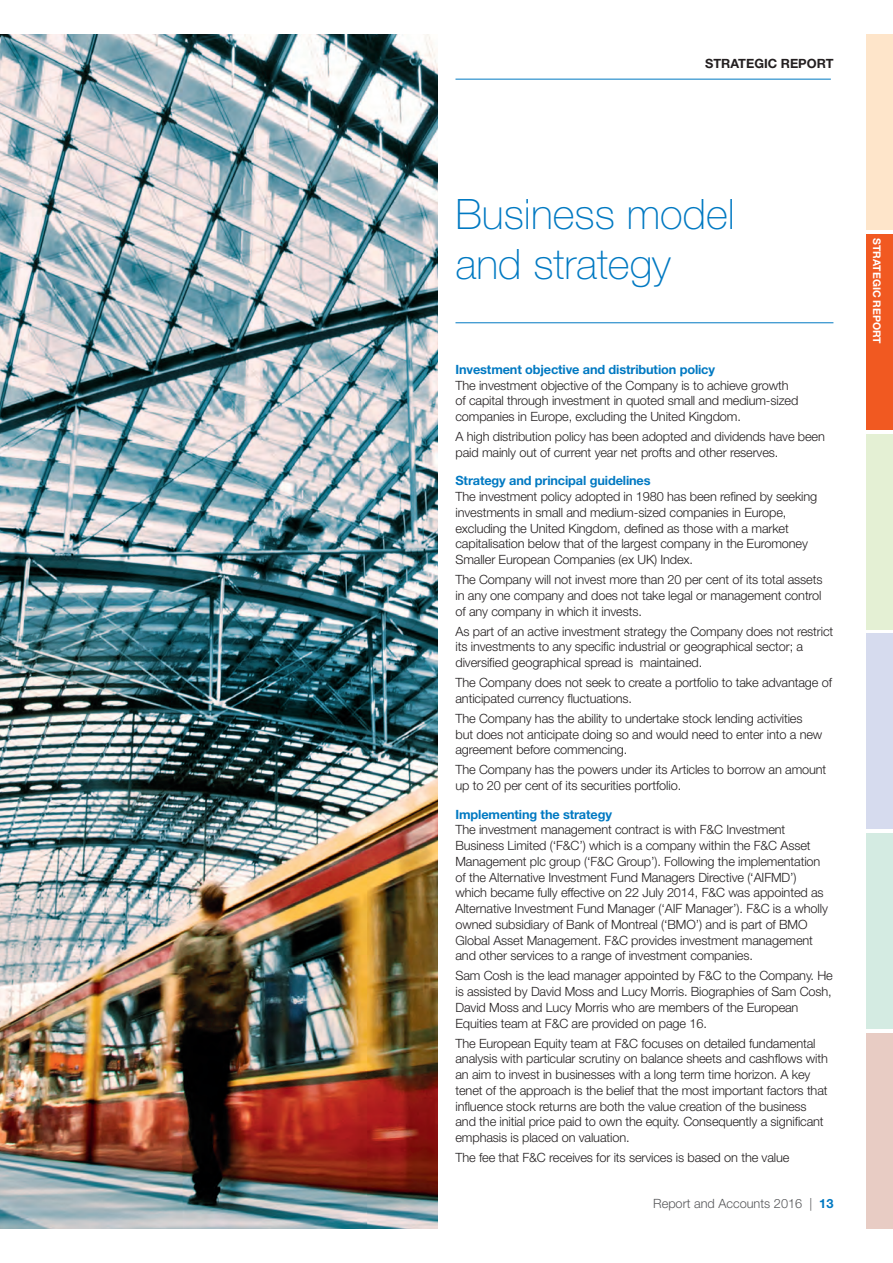
<style>
.page{position:relative;width:893px;height:1263px;background:#fff}
.page>*{position:absolute;margin:0;border:0;box-sizing:border-box;transform-origin:0 0}
.t1{font:100 42px/50.4px "Helvetica Neue";color:#0079c2}
.t2{font:300 12.75px/15.8px "Helvetica Neue LT Std";letter-spacing:-.01em;color:#231f20}
.t3{font:700 12.75px "Helvetica Neue LT Std";letter-spacing:-.01em;color:#0079c2}
.t4{font:300 12.75px "Helvetica Neue LT Std";color:#57585a}
.t5{font:700 12.75px "Helvetica Neue LT Std";color:#231f20}
.t6{font:700 10.5px "Helvetica Neue LT Std";color:#fff}
.s1{font-weight:700;color:#0079c2}
</style>
<div class="page">
<div style="left:867px;top:34px;width:26px;height:196px;background:#fee5ca"></div>
<div style="left:867px;top:234px;width:26px;height:195px;background:#f15921"></div>
<div style="left:867px;top:434px;width:26px;height:195px;background:#e4f0d4"></div>
<div style="left:867px;top:634px;width:26px;height:195px;background:#d6dbee"></div>
<div style="left:867px;top:833px;width:26px;height:196px;background:#d4ebe2"></div>
<div style="left:867px;top:1033px;width:26px;height:196px;background:#e8ccc4"></div>
<hr style="left:455px;top:79px;width:376px;height:1px;background:#0079c2">
<hr style="left:455px;top:322px;width:378px;height:1px;background:#0079c2">
<img style="left:0;top:34px;width:437px;height:1195px">
<p class="t5" style="left:705px;top:56px;width:130px">STRATEGIC REPORT</p>
<h1 class="t1" style="left:455px;top:188px;width:281px">Business model and strategy</h1>
<p class="t3" style="left:455px;top:361px;width:261px">Investment objective and distribution policy</p>
<p class="t2" style="left:455px;top:377px;width:344px">The investment objective of the Company is to achieve growth of capital through investment in quoted small and medium-sized companies in Europe, excluding the United Kingdom.</p>
<p class="t2" style="left:455px;top:428px;width:371px">A high distribution policy has been adopted and dividends have been paid mainly out of current year net profts and other reserves.</p>
<p class="t3" style="left:455px;top:473px;width:197px">Strategy and principal guidelines</p>
<p class="t2" style="left:455px;top:488px;width:363px">The investment policy adopted in 1980 has been refined by seeking investments in small and medium-sized companies in Europe, excluding the United Kingdom, defined as those with a market capitalisation below that of the largest company in the Euromoney Smaller European Companies (ex UK) Index.</p>
<p class="t2" style="left:455px;top:571px;width:369px;text-align:justify">The Company will not invest more than 20 per cent of its total assets in any one company and does not take legal or management control of any company in which it invests.</p>
<p class="t2" style="left:455px;top:623px;width:379px">As part of an active investment strategy the Company does not restrict its investments to any specific industrial or geographical sector; a diversified geographical spread is maintained.</p>
<p class="t2" style="left:455px;top:674px;width:378px">The Company does not seek to create a portfolio to take advantage of anticipated currency fluctuations.</p>
<p class="t2" style="left:455px;top:710px;width:368px">The Company has the ability to undertake stock lending activities but does not anticipate doing so and would need to enter into a new agreement before commencing.</p>
<p class="t2" style="left:455px;top:762px;width:372px">The Company has the powers under its Articles to borrow an amount up to 20 per cent of its securities portfolio.</p>
<p class="t3" style="left:455px;top:806px;width:158px">Implementing the strategy</p>
<p class="t2" style="left:455px;top:822px;width:374px">The investment management contract is with F&amp;C Investment Business Limited (‘F&amp;C’) which is a company within the F&amp;C Asset Management plc group (‘F&amp;C Group’). Following the implementation of the Alternative Investment Fund Managers Directive (‘AIFMD’) which became fully effective on 22 July 2014, F&amp;C was appointed as Alternative Investment Fund Manager (‘AIF Manager’). F&amp;C is a wholly owned subsidiary of Bank of Montreal (‘BMO’) and is part of BMO Global Asset Management. F&amp;C provides investment management and other services to a range of investment companies.</p>
<p class="t2" style="left:455px;top:968px;width:379px">Sam Cosh is the lead manager appointed by F&amp;C to the Company. He is assisted by David Moss and Lucy Morris. Biographies of Sam Cosh, David Moss and Lucy Morris who are members of the European Equities team at F&amp;C are provided on page 16.</p>
<p class="t2" style="left:455px;top:1035px;width:374px">The European Equity team at F&amp;C focuses on detailed fundamental analysis with particular scrutiny on balance sheets and cashflows with an aim to invest in businesses with a long term time horizon. A key tenet of the approach is the belief that the most important factors that influence stock returns are both the value creation of the business and the initial price paid to own the equity. Consequently a significant emphasis is placed on valuation.</p>
<p class="t2" style="left:455px;top:1149px;width:335px">The fee that F&amp;C receives for its services is based on the value</p>
<p class="t4" style="left:653px;top:1196px;width:182px">Report and Accounts 2016 | <span class="s1">13</span></p>
<p class="t6" style="left:883px;top:238px;width:107px;rotate:90deg">STRATEGIC REPORT</p>
</div>
